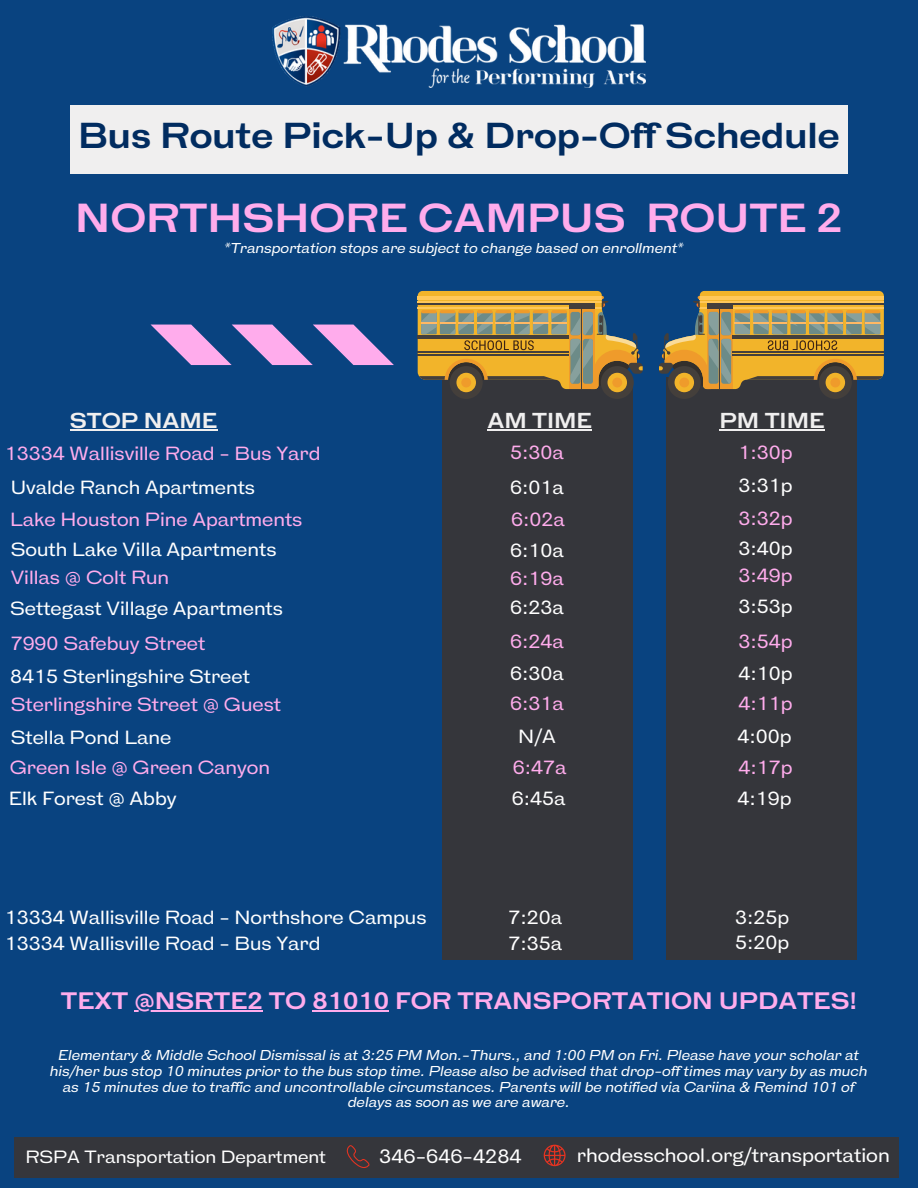
<style>
.page{position:relative;width:918px;height:1188px;background:#094380}
.page>*{position:absolute;margin:0;border:0;box-sizing:border-box;transform-origin:0 0}
.t1{font:700 38.25px "HK Gothic";color:#ffacec}
.t2{font:700 34.05px "HK Gothic";color:#012c60}
.t3{font:700 22.5px "HK Gothic";color:#ffacec}
.t4{font:700 20.4px "HK Gothic";color:#f0efef}
.t5{font:500 18.3px "HK Gothic";color:#fff}
.t6{font:500 18px "HK Gothic";color:#fff}
.t7{font:500 18px "HK Gothic";color:#ffacec}
.t8{font:500 16.8px "HK Gothic";color:#fff}
.t9{font:italic 500 13.5px/15.8px "HK Gothic";color:#fff;text-align:center}
</style>
<div class="page">
<img style="left:272px;top:16px;width:374px;height:71px">
<div style="left:70px;top:105px;width:778px;height:68px;background:#f0efef"></div>
<div style="left:14px;top:1137px;width:884px;height:41px;background:#35363b"></div>
<svg style="left:544px;top:1145px;width:22px;height:21px"></svg>
<svg style="left:347px;top:1145px;width:23px;height:23px"></svg>
<hr style="left:70px;top:429px;width:147px;height:1px;background:#f0efef">
<div style="left:442px;top:377px;width:190px;height:582px;background:#35363b"></div>
<hr style="left:487px;top:429px;width:105px;height:1px;background:#f0efef">
<div style="left:666px;top:377px;width:191px;height:582px;background:#35363b"></div>
<hr style="left:719px;top:429px;width:106px;height:1px;background:#f0efef">
<svg style="left:151px;top:325px;width:243px;height:40px"></svg>
<div style="left:601px;top:366px;width:33px;height:33px;background:#443f3b;border-radius:50%"></div>
<div style="left:608px;top:373px;width:19px;height:19px;background:#f2b42a;border-radius:50%"></div>
<div style="left:450px;top:366px;width:33px;height:33px;background:#443f3b;border-radius:50%"></div>
<div style="left:456px;top:373px;width:20px;height:19px;background:#f2b42a;border-radius:50%"></div>
<svg style="left:418px;top:291px;width:225px;height:98px"></svg>
<div style="left:668px;top:366px;width:33px;height:33px;background:#443f3b;border-radius:50%"></div>
<div style="left:675px;top:373px;width:19px;height:19px;background:#f2b42a;border-radius:50%"></div>
<div style="left:819px;top:366px;width:33px;height:33px;background:#443f3b;border-radius:50%"></div>
<div style="left:826px;top:373px;width:19px;height:19px;background:#f2b42a;border-radius:50%"></div>
<svg style="left:659px;top:291px;width:225px;height:98px"></svg>
<hr style="left:134px;top:1010px;width:129px;height:2px;background:#ffacec">
<hr style="left:312px;top:1010px;width:77px;height:2px;background:#ffacec">
<p class="t2" style="left:78px;top:118px;width:763px">Bus Route Pick-Up &amp; Drop-Off Schedule</p>
<p class="t1" style="left:75px;top:198px;width:769px">NORTHSHORE CAMPUS ROUTE 2</p>
<p class="t9" style="left:224px;top:241px;width:461px">*Transportation stops are subject to change based on enrollment*</p>
<p class="t4" style="left:70px;top:410px;width:149px">STOP NAME</p>
<p class="t4" style="left:487px;top:410px;width:106px">AM TIME</p>
<p class="t4" style="left:719px;top:410px;width:107px">PM TIME</p>
<p class="t7" style="left:5px;top:444px;width:317px">13334 Wallisville Road - Bus Yard</p>
<p class="t7" style="left:510px;top:443px;width:55px">5:30a</p>
<p class="t7" style="left:739px;top:443px;width:56px">1:30p</p>
<p class="t6" style="left:11px;top:478px;width:246px">Uvalde Ranch Apartments</p>
<p class="t6" style="left:510px;top:478px;width:55px">6:01a</p>
<p class="t6" style="left:739px;top:476px;width:56px">3:31p</p>
<p class="t7" style="left:10px;top:510px;width:294px">Lake Houston Pine Apartments</p>
<p class="t7" style="left:511px;top:510px;width:55px">6:02a</p>
<p class="t7" style="left:739px;top:509px;width:56px">3:32p</p>
<p class="t6" style="left:11px;top:540px;width:267px">South Lake Villa Apartments</p>
<p class="t6" style="left:510px;top:541px;width:55px">6:10a</p>
<p class="t6" style="left:739px;top:539px;width:56px">3:40p</p>
<p class="t7" style="left:11px;top:568px;width:160px">Villas @ Colt Run</p>
<p class="t7" style="left:510px;top:569px;width:55px">6:19a</p>
<p class="t7" style="left:739px;top:565px;width:56px">3:49p</p>
<p class="t6" style="left:10px;top:599px;width:274px">Settegast Village Apartments</p>
<p class="t6" style="left:510px;top:598px;width:55px">6:23a</p>
<p class="t6" style="left:739px;top:597px;width:56px">3:53p</p>
<p class="t7" style="left:11px;top:634px;width:196px">7990 Safebuy Street</p>
<p class="t7" style="left:510px;top:632px;width:55px">6:24a</p>
<p class="t7" style="left:739px;top:632px;width:56px">3:54p</p>
<p class="t6" style="left:10px;top:666px;width:241px">8415 Sterlingshire Street</p>
<p class="t6" style="left:510px;top:663px;width:55px">6:30a</p>
<p class="t6" style="left:739px;top:663px;width:56px">4:10p</p>
<p class="t7" style="left:11px;top:695px;width:272px">Sterlingshire Street @ Guest</p>
<p class="t7" style="left:510px;top:694px;width:55px">6:31a</p>
<p class="t7" style="left:739px;top:694px;width:56px">4:11p</p>
<p class="t6" style="left:11px;top:728px;width:162px">Stella Pond Lane</p>
<p class="t6" style="left:518px;top:726px;width:39px">N/A</p>
<p class="t6" style="left:738px;top:727px;width:56px">4:00p</p>
<p class="t7" style="left:10px;top:758px;width:262px">Green Isle @ Green Canyon</p>
<p class="t7" style="left:513px;top:758px;width:55px">6:47a</p>
<p class="t7" style="left:739px;top:758px;width:56px">4:17p</p>
<p class="t6" style="left:9px;top:789px;width:169px">Elk Forest @ Abby</p>
<p class="t6" style="left:512px;top:789px;width:55px">6:45a</p>
<p class="t6" style="left:738px;top:789px;width:56px">4:19p</p>
<p class="t6" style="left:5px;top:908px;width:423px">13334 Wallisville Road - Northshore Campus</p>
<p class="t6" style="left:509px;top:908px;width:55px">7:20a</p>
<p class="t6" style="left:735px;top:908px;width:56px">3:25p</p>
<p class="t6" style="left:5px;top:933px;width:317px">13334 Wallisville Road - Bus Yard</p>
<p class="t6" style="left:509px;top:933px;width:55px">7:35a</p>
<p class="t6" style="left:735px;top:933px;width:56px">5:20p</p>
<p class="t3" style="left:61px;top:989px;width:798px">TEXT @NSRTE2 TO 81010 FOR TRANSPORTATION UPDATES!</p>
<p class="t9" style="left:50px;top:1048px;width:819px">Elementary &amp; Middle School Dismissal is at 3:25 PM Mon.-Thurs., and 1:00 PM on Fri. Please have your scholar at his/her bus stop 10 minutes prior to the bus stop time. Please also be advised that drop-off times may vary by as much as 15 minutes due to traffic and uncontrollable circumstances. Parents will be notified via Cariina &amp; Remind 101 of delays as soon as we are aware.</p>
<p class="t8" style="left:25px;top:1148px;width:302px">RSPA Transportation Department</p>
<p class="t5" style="left:379px;top:1147px;width:144px">346-646-4284</p>
<p class="t5" style="left:577px;top:1146px;width:314px">rhodesschool.org/transportation</p>
</div>
